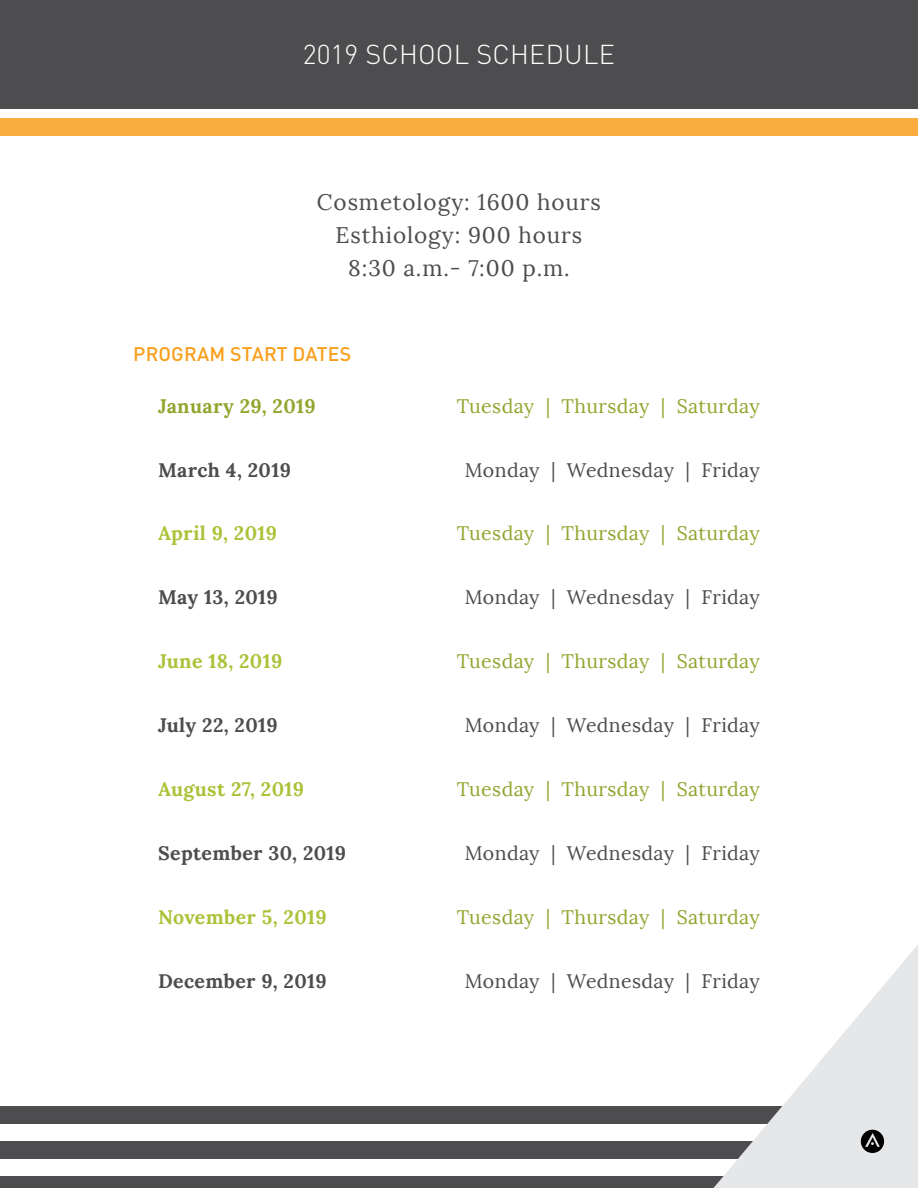
<style>
.page{position:relative;width:918px;height:1188px;background:#fff}
.page>*{position:absolute;margin:0;border:0;box-sizing:border-box;transform-origin:0 0}
.t1{font:300 27px "DINOT";letter-spacing:.01em;color:#fff}
.t2{font:22.5px/33px "Lora";letter-spacing:.04em;color:#4d4d4f;text-align:center}
.t3{font:19.5px "Lora";letter-spacing:.02em;color:#91a62e}
.t4{font:19.5px "Lora";letter-spacing:.02em;color:#4d4d4f}
.t5{font:700 19.5px "Lora";letter-spacing:.02em;color:#4d4d4f}
.t6{font:700 19.5px "Lora";letter-spacing:.02em;color:#abc238}
.t7{font:500 19.5px "DINOT";letter-spacing:.01em;color:#f99f1b}
.t8{font:700 19.5px "Lora";letter-spacing:.02em;color:#91a62e}
</style>
<div class="page">
<div style="left:0;top:1141px;width:918px;height:18px;background:#4d4d4f"></div>
<div style="left:0;top:1106px;width:918px;height:18px;background:#4d4d4f"></div>
<div style="left:0;top:1177px;width:918px;height:11px;background:#4d4d4f"></div>
<svg style="left:714px;top:945px;width:204px;height:243px;fill:#e6e7e8"></svg>
<svg style="left:861px;top:1130px;width:23px;height:23px"></svg>
<div style="left:0;top:118px;width:918px;height:17px;background:#fbac3f"></div>
<div style="left:0;top:0;width:918px;height:108px;background:#4d4d4f"></div>
<h1 class="t1" style="left:303px;top:37px;width:314px">2019 SCHOOL SCHEDULE</h1>
<p class="t2" style="left:317px;top:185px;width:286px">Cosmetology: 1600 hours<br>Esthiology: 900 hours<br>8:30 a.m.- 7:00 p.m.</p>
<p class="t7" style="left:133px;top:341px;width:220px">PROGRAM START DATES</p>
<p class="t8" style="left:158px;top:393px;width:159px">January 29, 2019</p>
<p class="t3" style="left:457px;top:394px;width:305px">Tuesday | Thursday | Saturday</p>
<p class="t5" style="left:158px;top:457px;width:134px">March 4, 2019</p>
<p class="t4" style="left:465px;top:458px;width:297px">Monday | Wednesday | Friday</p>
<p class="t6" style="left:158px;top:521px;width:120px">April 9, 2019</p>
<p class="t3" style="left:457px;top:522px;width:305px">Tuesday | Thursday | Saturday</p>
<p class="t5" style="left:158px;top:585px;width:121px">May 13, 2019</p>
<p class="t4" style="left:465px;top:586px;width:297px">Monday | Wednesday | Friday</p>
<p class="t6" style="left:158px;top:649px;width:126px">June 18, 2019</p>
<p class="t3" style="left:457px;top:649px;width:305px">Tuesday | Thursday | Saturday</p>
<p class="t5" style="left:158px;top:713px;width:121px">July 22, 2019</p>
<p class="t4" style="left:465px;top:713px;width:297px">Monday | Wednesday | Friday</p>
<p class="t6" style="left:158px;top:776px;width:147px">August 27, 2019</p>
<p class="t3" style="left:457px;top:777px;width:305px">Tuesday | Thursday | Saturday</p>
<p class="t5" style="left:158px;top:840px;width:190px">September 30, 2019</p>
<p class="t4" style="left:465px;top:841px;width:297px">Monday | Wednesday | Friday</p>
<p class="t6" style="left:158px;top:904px;width:170px">November 5, 2019</p>
<p class="t3" style="left:457px;top:905px;width:305px">Tuesday | Thursday | Saturday</p>
<p class="t5" style="left:158px;top:968px;width:170px">December 9, 2019</p>
<p class="t4" style="left:465px;top:969px;width:297px">Monday | Wednesday | Friday</p>
</div>
